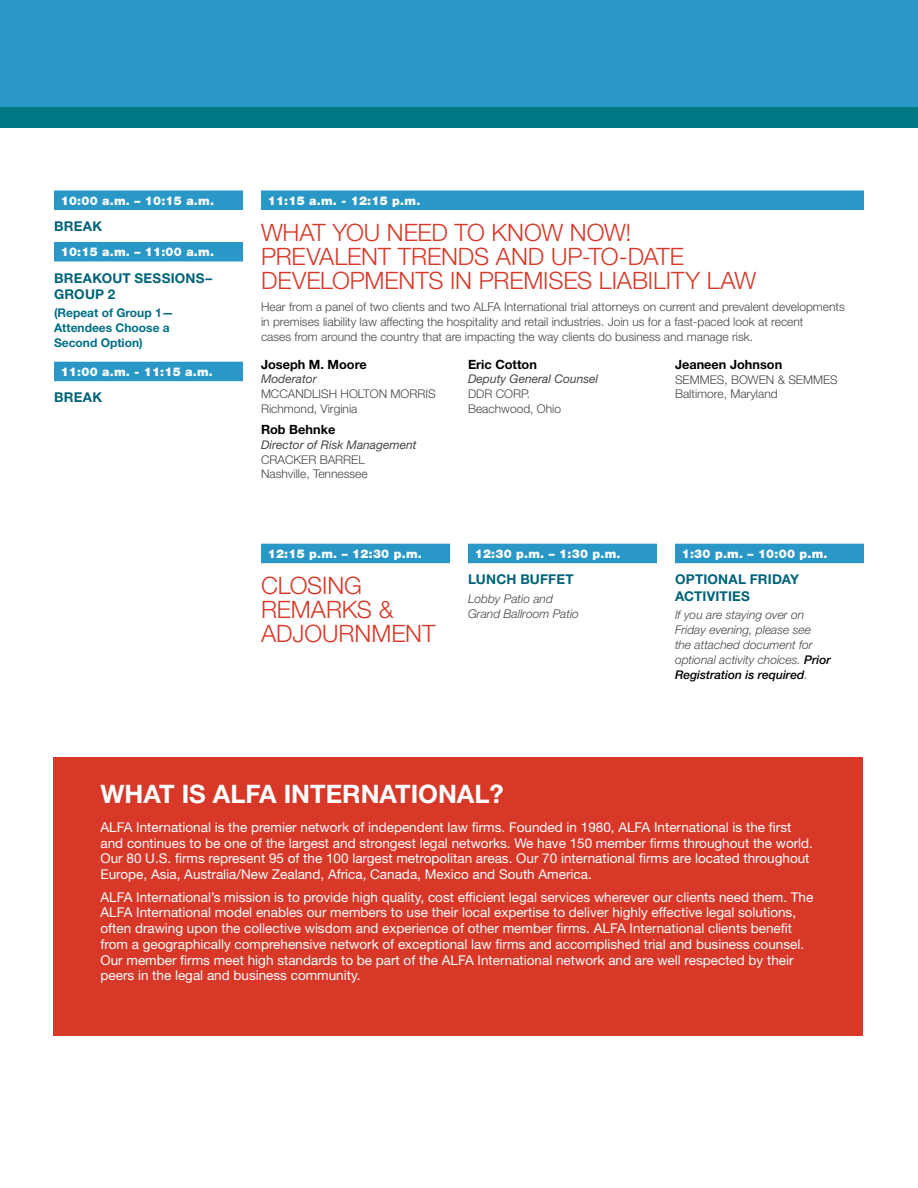
<style>
.page{position:relative;width:918px;height:1188px;background:#fff}
.page>*{position:absolute;margin:0;border:0;box-sizing:border-box;transform-origin:0 0}
.t1{font:700 25.5px "Helvetica Neue LT Std";color:#fff}
.t2{font:300 24px/24px "Helvetica Neue LT Std";letter-spacing:-.005em;color:#d73828}
.t3{font:13.5px/15.8px "Helvetica Neue LT Std";color:#fff}
.t4{font:700 13.5px/16.5px "Helvetica Neue LT Std";letter-spacing:.015em;color:#006379}
.t5{font:700 12.75px "Helvetica Neue LT Std";color:#000}
.t6{font:300 12px/14.5px "Helvetica Neue LT Std";color:#464547}
.t7{font:italic 300 12px/15px "Helvetica Neue LT Std";color:#464547}
.t8{font:900 12px "Helvetica Neue LT Std";letter-spacing:.02em;color:#fff}
.t9{font:italic 12px "Helvetica Neue LT Std";color:#464547}
.t10{font:700 12px/15px "Helvetica Neue LT Std";color:#006f86}
.s1{font-weight:500;color:#000}
</style>
<div class="page">
<div style="left:54px;top:190px;width:189px;height:20px;background:#2a98c7"></div>
<div style="left:54px;top:242px;width:189px;height:19px;background:#2a98c7"></div>
<div style="left:54px;top:362px;width:189px;height:19px;background:#2a98c7"></div>
<div style="left:261px;top:190px;width:603px;height:20px;background:#2a98c7"></div>
<div style="left:261px;top:544px;width:189px;height:19px;background:#2a98c7"></div>
<div style="left:468px;top:544px;width:189px;height:19px;background:#2a98c7"></div>
<div style="left:675px;top:544px;width:189px;height:19px;background:#2a98c7"></div>
<div style="left:0;top:0;width:918px;height:107px;background:#2a98c7"></div>
<div style="left:0;top:107px;width:918px;height:20px;background:#007985"></div>
<div style="left:53px;top:757px;width:810px;height:279px;background:#d73828"></div>
<p class="t8" style="left:61px;top:193px;width:155px">10:00 a.m. – 10:15 a.m.</p>
<p class="t4" style="left:54px;top:218px;width:50px">BREAK</p>
<p class="t8" style="left:61px;top:245px;width:155px">10:15 a.m. – 11:00 a.m.</p>
<p class="t4" style="left:54px;top:269px;width:160px">BREAKOUT SESSIONS–<br>GROUP 2</p>
<p class="t10" style="left:54px;top:305px;width:121px">(Repeat of Group 1—<br>Attendees Choose a<br>Second Option)</p>
<p class="t8" style="left:61px;top:364px;width:154px">11:00 a.m. - 11:15 a.m.</p>
<p class="t4" style="left:54px;top:389px;width:50px">BREAK</p>
<p class="t8" style="left:268px;top:193px;width:154px">11:15 a.m. - 12:15 p.m.</p>
<h2 class="t2" style="left:261px;top:220px;width:497px">WHAT YOU NEED TO KNOW NOW!<br>PREVALENT TRENDS AND UP-TO-DATE<br>DEVELOPMENTS IN PREMISES LIABILITY LAW</h2>
<p class="t6" style="left:261px;top:298px;width:585px;line-height:15px">Hear from a panel of two clients and two ALFA International trial attorneys on current and prevalent developments in premises liability law affecting the hospitality and retail industries. Join us for a fast-paced look at recent<br>cases from around the country that are impacting the way clients do business and manage risk.</p>
<p class="t5" style="left:261px;top:356px;width:107px">Joseph M. Moore</p>
<p class="t9" style="left:261px;top:372px;width:57px">Moderator</p>
<p class="t6" style="left:261px;top:386px;width:176px">MCCANDLISH HOLTON MORRIS<br>Richmond, Virginia</p>
<p class="t5" style="left:261px;top:422px;width:76px">Rob Behnke</p>
<p class="t9" style="left:261px;top:437px;width:157px">Director of Risk Management</p>
<p class="t6" style="left:261px;top:452px;width:108px">CRACKER BARREL<br>Nashville, Tennessee</p>
<p class="t5" style="left:468px;top:356px;width:70px">Eric Cotton</p>
<p class="t9" style="left:468px;top:372px;width:132px">Deputy General Counsel</p>
<p class="t6" style="left:468px;top:386px;width:95px">DDR CORP.<br>Beachwood, Ohio</p>
<p class="t5" style="left:675px;top:356px;width:109px">Jeaneen Johnson</p>
<p class="t6" style="left:675px;top:372px;width:164px">SEMMES, BOWEN &amp; SEMMES<br>Baltimore, Maryland</p>
<p class="t8" style="left:268px;top:546px;width:156px">12:15 p.m. – 12:30 p.m.</p>
<h2 class="t2" style="left:261px;top:573px;width:176px">CLOSING<br>REMARKS &amp;<br>ADJOURNMENT</h2>
<p class="t8" style="left:475px;top:546px;width:147px">12:30 p.m. – 1:30 p.m.</p>
<p class="t4" style="left:468px;top:571px;width:107px">LUNCH BUFFET</p>
<p class="t7" style="left:468px;top:591px;width:112px">Lobby Patio and<br>Grand Ballroom Patio</p>
<p class="t8" style="left:682px;top:546px;width:147px">1:30 p.m. – 10:00 p.m.</p>
<p class="t4" style="left:675px;top:571px;width:126px">OPTIONAL FRIDAY<br>ACTIVITIES</p>
<p class="t7" style="left:675px;top:607px;width:158px">If you are staying over on<br>Friday evening, please see<br>the attached document for optional activity choices. <span class="s1">Prior<br>Registration is required</span>.</p>
<h1 class="t1" style="left:100px;top:778px;width:405px">WHAT IS ALFA INTERNATIONAL?</h1>
<p class="t3" style="left:100px;top:819px;width:714px">ALFA International is the premier network of independent law firms. Founded in 1980, ALFA International is the first and continues to be one of the largest and strongest legal networks. We have 150 member firms throughout the world.<br>Our 80 U.S. firms represent 95 of the 100 largest metropolitan areas. Our 70 international firms are located throughout Europe, Asia, Australia/New Zealand, Africa, Canada, Mexico and South America.</p>
<p class="t3" style="left:100px;top:889px;width:714px">ALFA International’s mission is to provide high quality, cost efficient legal services wherever our clients need them. The ALFA International model enables our members to use their local expertise to deliver highly effective legal solutions, often drawing upon the collective wisdom and experience of other member firms. ALFA International clients benefit from a geographically comprehensive network of exceptional law firms and accomplished trial and business counsel.<br>Our member firms meet high standards to be part of the ALFA International network and are well respected by their peers in the legal and business community.</p>
</div>
